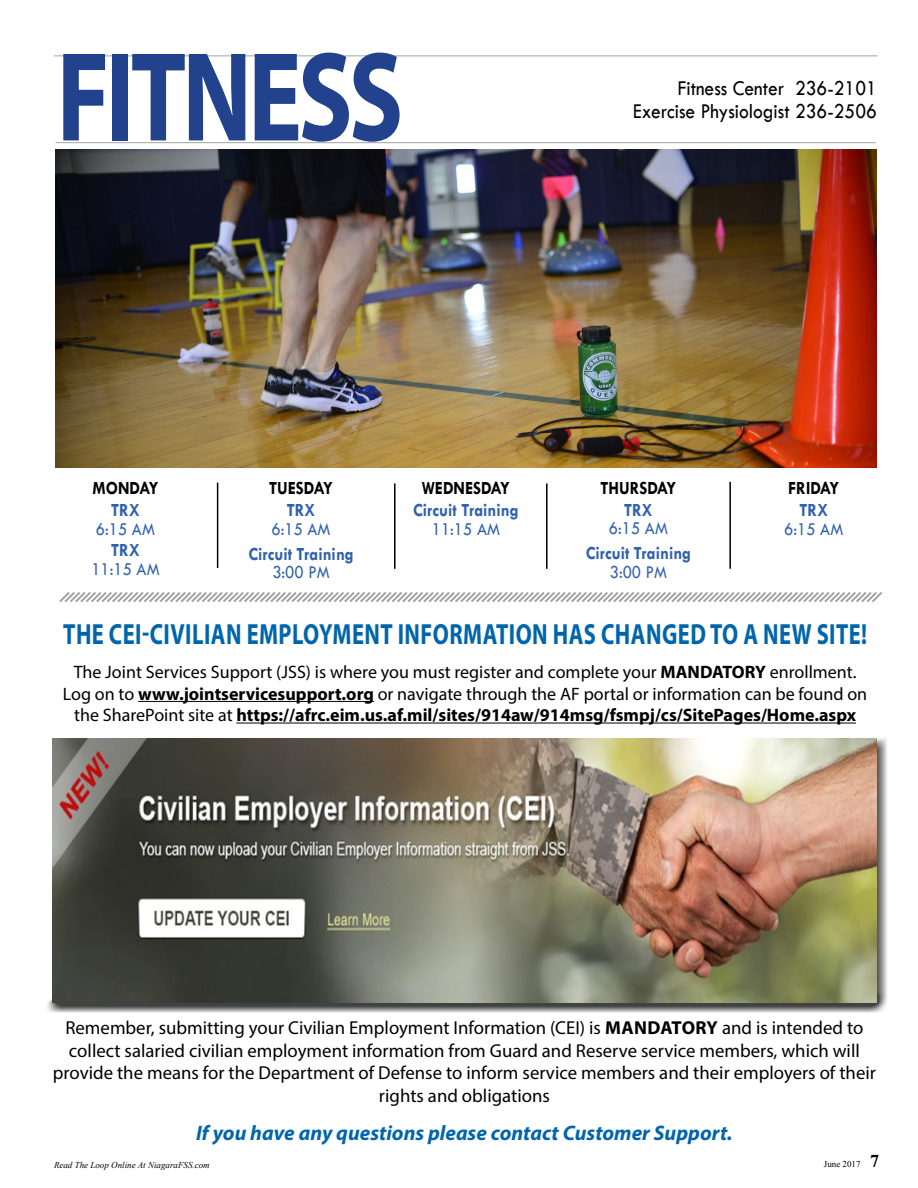
<style>
.page{position:relative;width:918px;height:1188px;background:#fff}
.page>*{position:absolute;margin:0;border:0;box-sizing:border-box;transform-origin:0 0}
.t1{font:700 128.25px "Myriad Pro";letter-spacing:-.04em;color:#22428e;scale:.79 1}
.t2{font:700 29.25px "Myriad Pro";letter-spacing:.02em;color:#0065ab;scale:.77 1}
.t3{font:21.9px/22.5px "Tw Cen";color:#000;text-align:right;scale:.89 1}
.t4{font:italic 700 21px "Myriad Pro";color:#0065ab}
.t5{font:18.75px/22.5px "Myriad Pro";color:#000;text-align:center}
.t6{font:700 18.75px "Tw Cen";color:#3061ae;scale:.89 1}
.t7{font:18.75px "Tw Cen";color:#3061ae;scale:.89 1}
.t8{font:700 18.75px "Tw Cen";color:#000101;scale:.89 1}
.t9{font:18px/21.6px "Myriad Pro";color:#000;text-align:center}
.t10{font:700 18px "Times New Roman";color:#000}
.t11{font:italic 9px "Times New Roman";color:#000}
.t12{font:9px "Times New Roman";color:#000}
.s1{font-weight:700}
</style>
<div class="page">
<hr style="left:54px;top:56px;width:824px;height:1px;background:#9fa1a4">
<hr style="left:56px;top:142px;width:820px;height:1px;background:#9fa1a4">
<img style="left:55px;top:150px;width:822px;height:318px">
<svg style="left:59px;top:592px;width:823px;height:11px"></svg>
<hr style="left:217px;top:483px;width:1px;height:85px;background:#000">
<hr style="left:394px;top:483px;width:2px;height:86px;background:#000">
<hr style="left:546px;top:483px;width:2px;height:86px;background:#000">
<hr style="left:729px;top:482px;width:2px;height:87px;background:#000">
<div style="left:44px;top:731px;width:844px;height:282px;background:#000;opacity:.75"></div>
<img style="left:53px;top:738px;width:824px;height:264px">
<hr style="left:138px;top:701px;width:236px;height:1px;background:#000">
<hr style="left:236px;top:723px;width:620px;height:1px;background:#000">
<h1 class="t1" style="left:57px;top:14px;width:440px">FITNESS</h1>
<p class="t3" style="left:633px;top:77px;width:275px">Fitness Center 236-2101<br>Exercise Physiologist 236-2506</p>
<p class="t8" style="left:92px;top:477px;width:76px">MONDAY</p>
<p class="t6" style="left:111px;top:499px;width:33px">TRX</p>
<p class="t7" style="left:96px;top:517px;width:68px">6:15 AM</p>
<p class="t6" style="left:111px;top:539px;width:33px">TRX</p>
<p class="t7" style="left:91px;top:558px;width:78px">11:15 AM</p>
<p class="t8" style="left:269px;top:477px;width:73px">TUESDAY</p>
<p class="t6" style="left:287px;top:499px;width:33px">TRX</p>
<p class="t7" style="left:272px;top:517px;width:68px">6:15 AM</p>
<p class="t6" style="left:248px;top:542px;width:120px">Circuit Training</p>
<p class="t7" style="left:272px;top:561px;width:66px">3:00 PM</p>
<p class="t8" style="left:422px;top:477px;width:101px">WEDNESDAY</p>
<p class="t6" style="left:413px;top:499px;width:120px">Circuit Training</p>
<p class="t7" style="left:432px;top:517px;width:78px">11:15 AM</p>
<p class="t8" style="left:600px;top:477px;width:87px">THURSDAY</p>
<p class="t6" style="left:624px;top:499px;width:33px">TRX</p>
<p class="t7" style="left:609px;top:517px;width:68px">6:15 AM</p>
<p class="t6" style="left:586px;top:542px;width:120px">Circuit Training</p>
<p class="t7" style="left:610px;top:561px;width:66px">3:00 PM</p>
<p class="t8" style="left:788px;top:477px;width:59px">FRIDAY</p>
<p class="t6" style="left:800px;top:499px;width:33px">TRX</p>
<p class="t7" style="left:784px;top:517px;width:68px">6:15 AM</p>
<h2 class="t2" style="left:63px;top:616px;width:1046px">THE CEI-CIVILIAN EMPLOYMENT INFORMATION HAS CHANGED TO A NEW SITE!</h2>
<p class="t9" style="left:63px;top:661px;width:806px">The Joint Services Support (JSS) is where you must register and complete your <span class="s1">MANDATORY</span> enrollment.<br>Log on to <span class="s1">www.jointservicesupport.org</span> or navigate through the AF portal or information can be found on the SharePoint site at <span class="s1">https://afrc.eim.us.af.mil/sites/914aw/914msg/fsmpj/cs/SitePages/Home.aspx</span></p>
<p class="t5" style="left:53px;top:1017px;width:824px">Remember, submitting your Civilian Employment Information (CEI) is <span class="s1">MANDATORY</span> and is intended to collect salaried civilian employment information from Guard and Reserve service members, which will provide the means for the Department of Defense to inform service members and their employers of their rights and obligations</p>
<p class="t4" style="left:196px;top:1119px;width:538px">If you have any questions please contact Customer Support.</p>
<p class="t11" style="left:54px;top:1159px;width:157px">Read The Loop Online At NiagaraFSS.com</p>
<p class="t12" style="left:824px;top:1158px;width:38px">June 2017</p>
<p class="t10" style="left:870px;top:1149px;width:10px">7</p>
</div>
